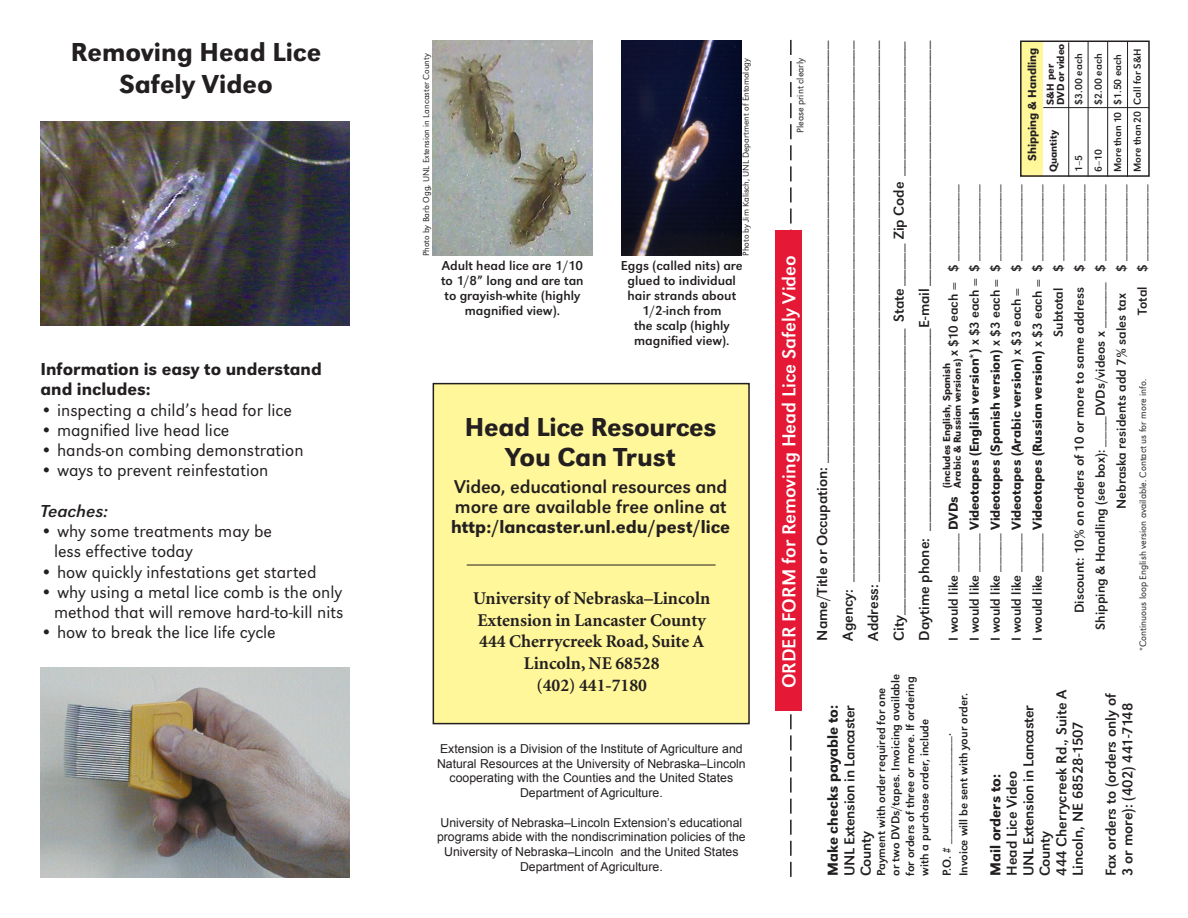
<style>
.page{position:relative;width:1188px;height:918px;background:#fff}
.page>*{position:absolute;margin:0;border:0;box-sizing:border-box;transform-origin:0 0}
.Headline_--_UNL_Tool{font:500 27px/31.5px "URW Grotesk T";color:#231f20;text-align:center}
.t1{font:19.5px "URW Grotesk T";color:#fff}
.t2{font:19.2px/20px "URW Grotesk T";letter-spacing:-.01em;color:#231f20}
.t3{font:500 18.6px "URW Grotesk T";color:#231f20}
.t4{font:300 18px/20.2px "URW Grotesk T";color:#231f20}
.t5{font:700 18px/21.6px "Minion";color:#231f20}
.t6{font:500 18px/20.2px "URW Grotesk T";color:#231f20}
.t7{font:italic 18px "URW Grotesk T";color:#231f20}
.t8{font:15px/16.5px "URW Grotesk T";color:#231f20}
.t9{font:15px/16.5px "URW Grotesk T";letter-spacing:-.02em;color:#231f20}
.t10{font:500 15px "URW Grotesk T";color:#231f20}
.Photo_Caption{font:13.5px/15px "URW Grotesk T";color:#231f20;text-align:center}
.t11{font:12.3px/14.7px "Arial";color:#231f20;text-align:center}
.t12{font:12px/14.4px "URW Grotesk T";color:#231f20}
.t13{font:500 12px "URW Grotesk T";color:#231f20}
.t14{font:10.5px/19.5px "URW Grotesk T";color:#231f20;text-align:right}
.t15{font:500 10.5px/10.5px "URW Grotesk T";color:#231f20}
.t16{font:300 9.75px "URW Grotesk T";color:#231f20}
.Photo_credit{font:300 9px "URW Grotesk T";color:#231f20}
.s1{font-weight:500}
</style>
<div class="page">
<div style="left:433px;top:384px;width:316px;height:340px;background:#fff79a"></div>
<div style="left:433px;top:383px;width:317px;height:341px;border:2px solid #231f20"></div>
<img style="left:40px;top:668px;width:310px;height:210px">
<img style="left:40px;top:122px;width:310px;height:203px">
<svg style="left:790px;top:40px;width:2px;height:837px"></svg>
<div style="left:775px;top:230px;width:27px;height:481px;background:#e51836"></div>
<hr style="left:1043px;top:107px;width:106px;height:1px;background:#231f20">
<div style="left:1021px;top:42px;width:22px;height:135px;background:#fff79a"></div>
<div style="left:1020px;top:41px;width:130px;height:136px;border:2px solid #231f20"></div>
<hr style="left:1068px;top:42px;width:1px;height:135px;background:#231f20">
<hr style="left:1088px;top:41px;width:1px;height:136px;background:#231f20">
<hr style="left:1107px;top:41px;width:1px;height:136px;background:#231f20">
<hr style="left:1127px;top:41px;width:1px;height:136px;background:#231f20">
<hr style="left:467px;top:565px;width:249px;height:1px;background:#231f20">
<img style="left:432px;top:41px;width:161px;height:215px">
<img style="left:622px;top:40px;width:119px;height:216px">
<p class="t8" style="left:814px;top:641px;width:601px;rotate:-90deg">Name/Title or Occupation: __________________________________________________</p>
<p class="t8" style="left:840px;top:641px;width:601px;rotate:-90deg">Agency: ________________________________________________________________</p>
<p class="t8" style="left:865px;top:641px;width:601px;rotate:-90deg">Address: ________________________________________________________________</p>
<p class="t8" style="left:891px;top:641px;width:601px;rotate:-90deg">City__________________________________ State _____ Zip Code ________________</p>
<p class="t8" style="left:916px;top:641px;width:601px;rotate:-90deg">Daytime phone: ________________________E-mail _____________________________</p>
<p class="Headline_--_UNL_Tool" style="left:71px;top:36px;width:252px">Removing Head Lice<br>Safely Video</p>
<p class="t13" style="left:1025px;top:161px;width:115px;rotate:-90deg">Shipping &amp; Handling</p>
<p class="t15" style="left:1045px;top:105px;width:63px;rotate:-90deg">S&amp;H per<br>DVD or video</p>
<p class="t14" style="left:1088px;top:172px;width:120px;rotate:-90deg">$2.00 each<br>More than 10 $1.50 each</p>
<p class="t14" style="left:1127px;top:172px;width:125px;rotate:-90deg">More than 20 Call for S&amp;H</p>
<p class="Photo_credit" style="left:421px;top:256px;width:204px;rotate:-90deg">Photo by Barb Ogg, UNL Extension in Lancaster County</p>
<p class="Photo_credit" style="left:741px;top:256px;width:199px;rotate:-90deg">Photo by Jim Kalisch, UNL Department of Entomology</p>
<p class="t14" style="left:1069px;top:105px;width:53px;rotate:-90deg">$3.00 each</p>
<p class="t16" style="left:795px;top:133px;width:76px;rotate:-90deg">Please print clearly</p>
<p class="t15" style="left:1048px;top:172px;width:43px;rotate:-90deg">Quantity</p>
<p class="t14" style="left:1088px;top:172px;width:24px;rotate:-90deg">6–10</p>
<p class="t14" style="left:1069px;top:172px;width:19px;rotate:-90deg">1–5</p>
<p class="Photo_Caption" style="left:946px;top:641px;width:458px;rotate:-90deg">I would like _____ <span class="s1">DVDs</span> <sub>Arabic</sub> <sub>&amp;</sub> <sub>Russian</sub> <sub>versions)</sub> x $10 each = $ __________</p>
<p class="Photo_Caption" style="left:967px;top:641px;width:458px;rotate:-90deg">I would like _____ <span class="s1">Videotapes (English version*)</span> x $3 each = $ __________</p>
<p class="Photo_Caption" style="left:988px;top:641px;width:458px;rotate:-90deg">I would like _____ <span class="s1">Videotapes (Spanish version)</span> x $3 each = $ __________</p>
<p class="Photo_Caption" style="left:1009px;top:641px;width:458px;rotate:-90deg">I would like _____ <span class="s1">Videotapes (Arabic version)</span> x $3 each = $ __________</p>
<p class="Photo_Caption" style="left:1030px;top:641px;width:458px;rotate:-90deg">I would like _____ <span class="s1">Videotapes (Russian version)</span> x $3 each = $ __________</p>
<p class="Photo_Caption" style="left:1051px;top:337px;width:154px;rotate:-90deg">Subtotal $ __________</p>
<p class="Photo_Caption" style="left:1072px;top:613px;width:430px;rotate:-90deg">Discount: 10% on orders of 10 or more to same address $ __________</p>
<p class="Photo_Caption" style="left:1093px;top:630px;width:446px;rotate:-90deg">Shipping &amp; Handling (see box): ____DVDs/videos x ______ $ __________</p>
<p class="Photo_Caption" style="left:1114px;top:272px;width:89px;rotate:-90deg">$ __________</p>
<p class="Photo_Caption" style="left:1135px;top:315px;width:132px;rotate:-90deg">Total $ __________</p>
<p class="t1" style="left:778px;top:688px;width:435px;rotate:-90deg">ORDER FORM for Removing Head Lice Safely Video</p>
<p class="Photo_Caption" style="left:441px;top:258px;width:144px">Adult head lice are 1/10 to 1/8” long and are tan to grayish-white (highly magnified view).</p>
<p class="Photo_Caption" style="left:621px;top:258px;width:123px">Eggs (called nits) are glued to individual hair strands about<br>1/2-inch from<br>the scalp (highly magnified view).</p>
<p class="Photo_Caption" style="left:1114px;top:509px;width:217px;rotate:-90deg">Nebraska residents add 7% sales tax</p>
<p class="t6" style="left:40px;top:359px;width:283px">Information is easy to understand and includes:</p>
<p class="t4" style="left:40px;top:399px;width:253px">• inspecting a child’s head for lice</p>
<p class="t4" style="left:40px;top:420px;width:190px">• magnified live head lice</p>
<p class="t4" style="left:40px;top:440px;width:265px">• hands-on combing demonstration</p>
<p class="t4" style="left:40px;top:460px;width:230px">• ways to prevent reinfestation</p>
<p class="t7" style="left:40px;top:501px;width:69px">Teaches:</p>
<p class="t4" style="left:54px;top:521px;width:220px;text-indent:-14px">• why some treatments may be less effective today</p>
<p class="t4" style="left:40px;top:561px;width:278px">• how quickly infestations get started</p>
<p class="t4" style="left:40px;top:582px;width:304px;text-align:right">• why using a metal lice comb is the only method that will remove hard-to-kill nits</p>
<p class="t4" style="left:40px;top:622px;width:237px">• how to break the lice life cycle</p>
<p class="t15" style="left:941px;top:488px;width:127px;rotate:-90deg">(includes English, Spanish</p>
<p class="t16" style="left:1137px;top:651px;width:274px;rotate:-90deg">*Continuous loop English version available. Contact us for more info.</p>
<p class="Headline_--_UNL_Tool" style="left:465px;top:412px;width:253px;line-height:30px">Head Lice Resources<br>You Can Trust</p>
<p class="t2" style="left:454px;top:477px;width:275px">Video, educational resources and more are available free online at</p>
<p class="t3" style="left:451px;top:516px;width:281px">http:/lancaster.unl.edu/pest/lice</p>
<p class="t5" style="left:473px;top:588px;width:238px">University of Nebraska–Lincoln<br>Extension in Lancaster County</p>
<p class="t5" style="left:479px;top:631px;width:226px;text-align:center">444 Cherrycreek Road, Suite A<br>Lincoln, NE 68528</p>
<p class="t5" style="left:536px;top:674px;width:112px">(402) 441-7180</p>
<p class="t12" style="left:874px;top:876px;width:204px;rotate:-90deg">Payment with order required for one or two DVDs/tapes. Invoicing available for orders of three or more. If ordering with a purchase order, include</p>
<p class="t8" style="left:1053px;top:876px;width:188px;rotate:-90deg">444 Cherrycreek Rd., Suite A</p>
<p class="t8" style="left:1103px;top:876px;width:184px;rotate:-90deg">Fax orders to (orders only of<br>3 or more): (402) 441-7148</p>
<p class="t12" style="left:939px;top:876px;width:184px;line-height:16.5px;rotate:-90deg">P.O. # ________________.<br>Invoice will be sent with your order.</p>
<p class="t10" style="left:824px;top:876px;width:172px;rotate:-90deg">Make checks payable to:</p>
<p class="t9" style="left:841px;top:876px;width:172px;rotate:-90deg">UNL Extension in Lancaster<br>County</p>
<p class="t9" style="left:1020px;top:876px;width:172px;rotate:-90deg">UNL Extension in Lancaster<br>County</p>
<p class="t8" style="left:1070px;top:876px;width:156px;rotate:-90deg">Lincoln, NE 68528-1507</p>
<p class="t11" style="left:437px;top:741px;width:310px">Extension is a Division of the Institute of Agriculture and Natural Resources at the University of Nebraska–Lincoln cooperating with the Counties and the United States Department of Agriculture.</p>
<p class="t11" style="left:437px;top:815px;width:310px">University of Nebraska–Lincoln Extension’s educational programs abide with the nondiscrimination policies of the University of Nebraska–Lincoln and the United States Department of Agriculture.</p>
<p class="t10" style="left:987px;top:876px;width:103px;rotate:-90deg">Mail orders to:</p>
<p class="t8" style="left:1004px;top:876px;width:107px;rotate:-90deg">Head Lice Video</p>
</div>
